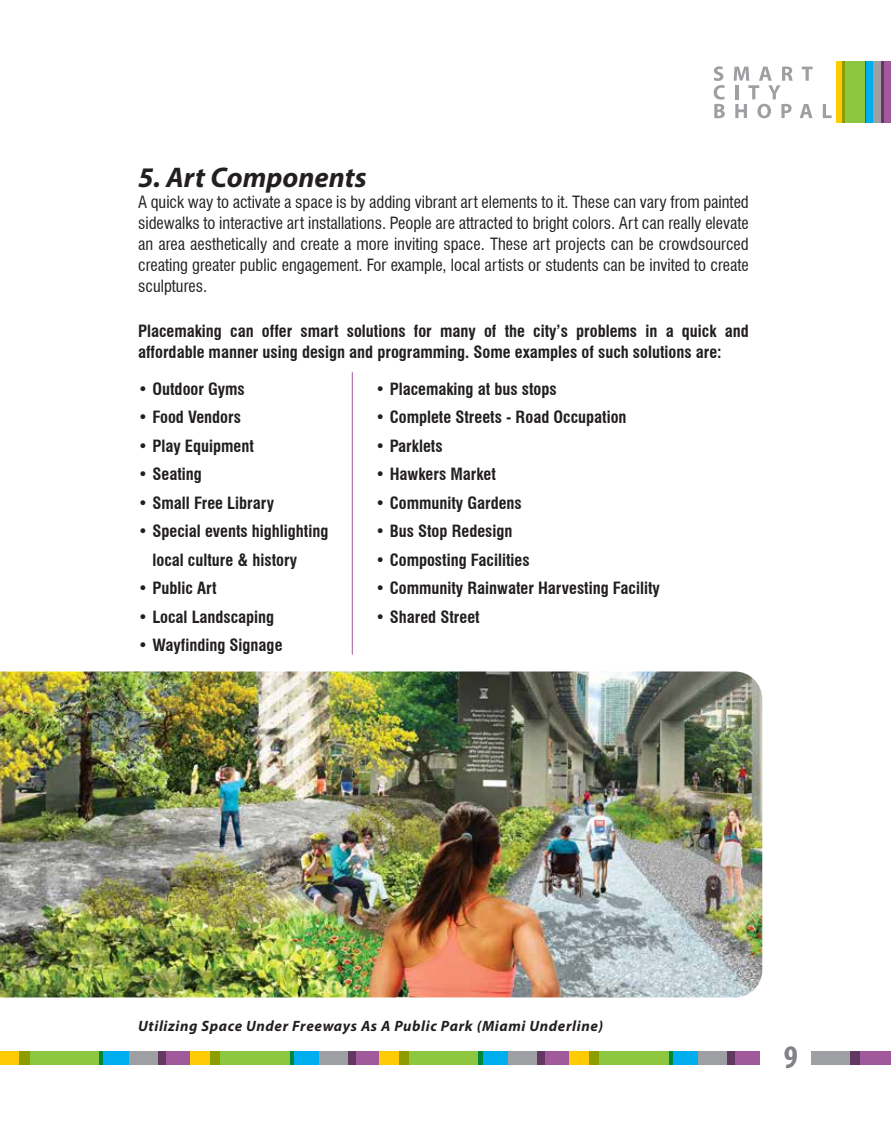
<style>
.page{position:relative;width:891px;height:1134px;background:#fff}
.page>*{position:absolute;margin:0;border:0;box-sizing:border-box;transform-origin:0 0}
.t1{font:700 condensed 33px "Myriad Pro";color:#808285}
.t2{font:italic 700 28.5px "Myriad Pro";color:#231f20}
.t3{font:700 condensed 16.5px/28.5px "Swiss 721 BT";color:#231f20}
.t4{font:condensed 16.5px/21px "Swiss 721 BT";color:#231f20;text-align:justify}
.t5{font:italic 700 15px "Myriad Pro";letter-spacing:.04em;color:#231f20}
</style>
<div class="page">
<img style="left:0;top:672px;width:762px;height:325px">
<hr style="left:352px;top:372px;width:1px;height:283px;background:#a05a9b">
<div style="left:836px;top:62px;width:9px;height:61px;background:#ffcb05"></div>
<div style="left:865px;top:62px;width:9px;height:61px;background:#00aeef"></div>
<div style="left:873px;top:62px;width:11px;height:61px;background:#9d9fa2"></div>
<div style="left:882px;top:62px;width:9px;height:61px;background:#a05a9b"></div>
<div style="left:842px;top:62px;width:24px;height:61px;background:#8dc63f"></div>
<svg style="left:802px;top:67px;width:11px;height:14px"></svg>
<svg style="left:714px;top:66px;width:11px;height:52px"></svg>
<svg style="left:734px;top:67px;width:59px;height:51px"></svg>
<svg style="left:800px;top:104px;width:13px;height:14px"></svg>
<svg style="left:823px;top:104px;width:9px;height:14px"></svg>
<div style="left:0;top:1051px;width:30px;height:14px;background:#ffcb05"></div>
<div style="left:100px;top:1051px;width:30px;height:14px;background:#00aeef"></div>
<div style="left:129px;top:1051px;width:37px;height:14px;background:#9d9fa2"></div>
<svg style="left:158px;top:1051px;width:32px;height:14px"></svg>
<div style="left:20px;top:1051px;width:83px;height:14px;background:#8dc63f"></div>
<div style="left:190px;top:1051px;width:30px;height:14px;background:#ffcb05"></div>
<div style="left:290px;top:1051px;width:30px;height:14px;background:#00aeef"></div>
<div style="left:320px;top:1051px;width:36px;height:14px;background:#9d9fa2"></div>
<svg style="left:349px;top:1051px;width:30px;height:14px"></svg>
<div style="left:210px;top:1051px;width:84px;height:14px;background:#8dc63f"></div>
<div style="left:379px;top:1051px;width:30px;height:14px;background:#ffcb05"></div>
<div style="left:479px;top:1051px;width:30px;height:14px;background:#00aeef"></div>
<div style="left:508px;top:1051px;width:37px;height:14px;background:#9d9fa2"></div>
<svg style="left:537px;top:1051px;width:32px;height:14px"></svg>
<div style="left:399px;top:1051px;width:83px;height:14px;background:#8dc63f"></div>
<div style="left:569px;top:1051px;width:30px;height:14px;background:#ffcb05"></div>
<div style="left:669px;top:1051px;width:30px;height:14px;background:#00aeef"></div>
<div style="left:699px;top:1051px;width:36px;height:14px;background:#9d9fa2"></div>
<svg style="left:728px;top:1051px;width:32px;height:14px"></svg>
<div style="left:589px;top:1051px;width:84px;height:14px;background:#8dc63f"></div>
<div style="left:811px;top:1051px;width:49px;height:14px;background:#9d9fa2"></div>
<svg style="left:850px;top:1051px;width:41px;height:14px"></svg>
<h2 class="t2" style="left:138px;top:158px;width:230px">5. Art Components</h2>
<p class="t4" style="left:138px;top:191px;width:612px">A quick way to activate a space is by adding vibrant art elements to it. These can vary from painted sidewalks to interactive art installations. People are attracted to bright colors. Art can really elevate an area aesthetically and create a more inviting space. These art projects can be crowdsourced creating greater public engagement. For example, local artists or students can be invited to create sculptures.</p>
<p class="t3" style="left:138px;top:320px;width:612px;line-height:21px">Placemaking can offer smart solutions for many of the city’s problems in a quick and affordable manner using design and programming. Some examples of such solutions are:</p>
<p class="t3" style="left:375px;top:375px;width:183px">• Placemaking at bus stops</p>
<p class="t3" style="left:375px;top:403px;width:253px">• Complete Streets - Road Occupation</p>
<p class="t3" style="left:375px;top:432px;width:69px">• Parklets</p>
<p class="t3" style="left:375px;top:460px;width:122px">• Hawkers Market</p>
<p class="t3" style="left:375px;top:489px;width:148px">• Community Gardens</p>
<p class="t3" style="left:375px;top:517px;width:139px">• Bus Stop Redesign</p>
<p class="t3" style="left:375px;top:546px;width:156px">• Composting Facilities</p>
<p class="t3" style="left:375px;top:574px;width:286px">• Community Rainwater Harvesting Facility</p>
<p class="t3" style="left:375px;top:603px;width:106px">• Shared Street</p>
<p class="t3" style="left:138px;top:375px;width:108px">• Outdoor Gyms</p>
<p class="t3" style="left:138px;top:403px;width:104px">• Food Vendors</p>
<p class="t3" style="left:138px;top:432px;width:117px">• Play Equipment</p>
<p class="t3" style="left:138px;top:460px;width:65px">• Seating</p>
<p class="t3" style="left:138px;top:489px;width:137px">• Small Free Library</p>
<p class="t3" style="left:153px;top:517px;width:177px;text-indent:-14px">• Special events highlighting local culture &amp; history</p>
<p class="t3" style="left:138px;top:574px;width:80px">• Public Art</p>
<p class="t3" style="left:138px;top:603px;width:138px">• Local Landscaping</p>
<p class="t3" style="left:138px;top:631px;width:146px">• Wayfinding Signage</p>
<p class="t5" style="left:138px;top:1016px;width:467px">Utilizing Space Under Freeways As A Public Park (Miami Underline)</p>
<h1 class="t1" style="left:784px;top:1036px;width:16px">9</h1>
</div>
